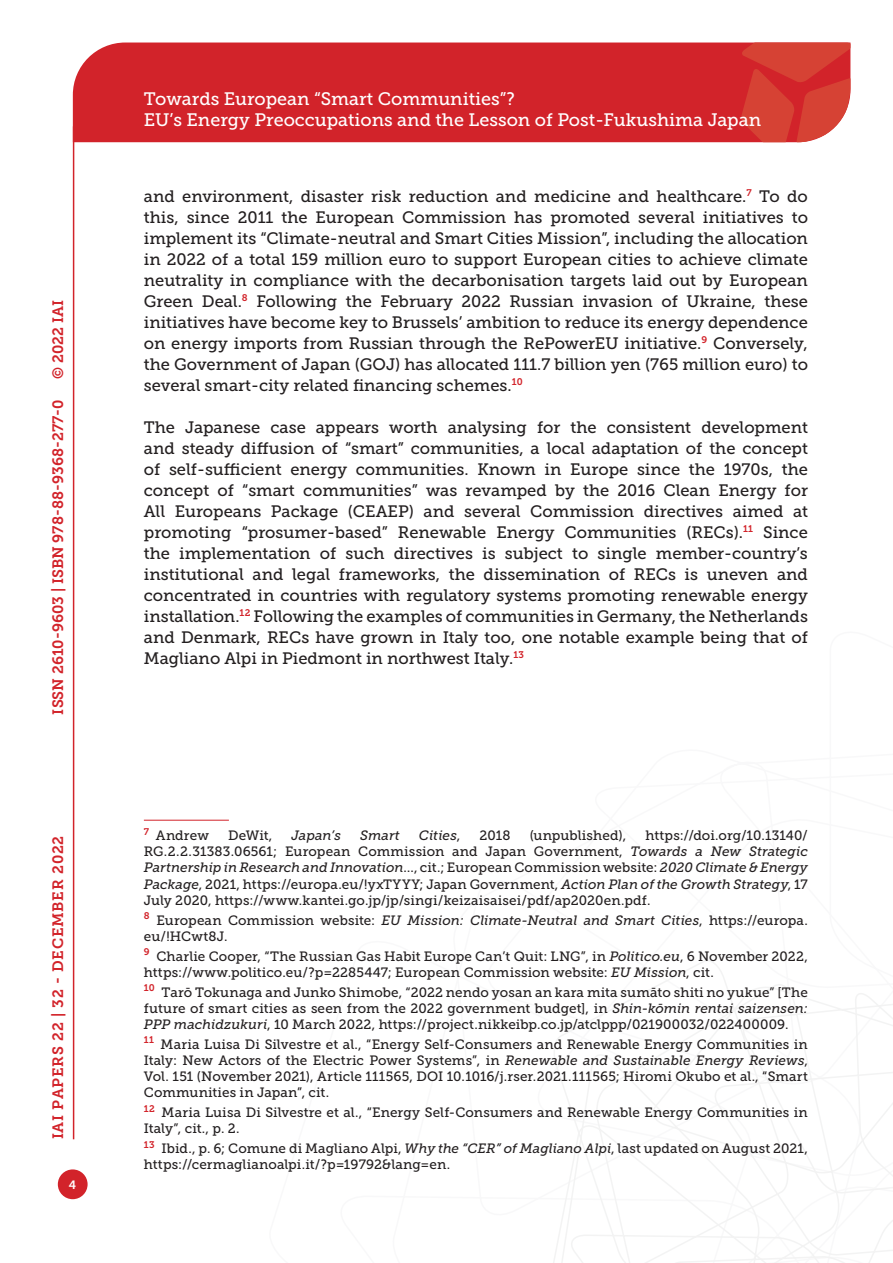
<style>
.page{position:relative;width:893px;height:1263px;background:#fff}
.page>*{position:absolute;margin:0;border:0;box-sizing:border-box;transform-origin:0 0}
.t1{font:18px/21.6px "Museo Slab 500";color:#fff}
.Testo{font:16.5px/21px "Museo Slab 500";color:#231f20;text-align:justify}
.t2{font:15px "Museo Slab 700";color:#d2232a}
.t3{font:15px "Museo Slab 700";letter-spacing:.05em;color:#d2232a}
.Nota{font:13.5px/16.2px "Museo Slab 500";letter-spacing:.01em;color:#231f20}
.Nota-2{font:italic 13.5px "Museo Slab 500";letter-spacing:.005em;color:#231f20}
.t4{font:12px "Museo Slab 700";color:#fff}
.s1{font-style:normal}
.s2{font-style:italic}
</style>
<div class="page">
<svg style="left:553px;top:960px;width:340px;height:303px"></svg>
<div style="left:73px;top:43px;width:668px;height:99px;background:#d2232a"></div>
<svg style="left:741px;top:43px;width:109px;height:99px;background:#d6433b"></svg>
<div style="left:58px;top:1169px;width:30px;height:30px;background:#d2232a;border-radius:50%"></div>
<hr style="left:73px;top:126px;width:1px;height:1013px;background:#d2232a">
<hr style="left:144px;top:820px;width:85px;height:1px;background:#d2232a">
<p class="t2" style="left:50px;top:379px;width:80px;rotate:-90deg">© 2022 IAI</p>
<p class="t2" style="left:49px;top:714px;width:316px;rotate:-90deg">ISSN 2610-9603 | ISBN 978-88-9368-277-0</p>
<p class="t3" style="left:50px;top:1139px;width:305px;rotate:-90deg">IAI PAPERS 22 | 32 - DECEMBER 2022</p>
<p class="t4" style="left:69px;top:1178px;width:9px">4</p>
<p class="t1" style="left:144px;top:88px;width:619px">Towards European “Smart Communities”?<br>EU’s Energy Preoccupations and the Lesson of Post-Fukushima Japan</p>
<p class="Testo" style="left:144px;top:186px;width:666px">and environment, disaster risk reduction and medicine and healthcare.<sup>7</sup> To do this, since 2011 the European Commission has promoted several initiatives to implement its “Climate-neutral and Smart Cities Mission”, including the allocation in 2022 of a total 159 million euro to support European cities to achieve climate neutrality in compliance with the decarbonisation targets laid out by European Green Deal.<sup>8</sup> Following the February 2022 Russian invasion of Ukraine, these initiatives have become key to Brussels’ ambition to reduce its energy dependence on energy imports from Russian through the RePowerEU initiative.<sup>9</sup> Conversely, the Government of Japan (GOJ) has allocated 111.7 billion yen (765 million euro) to several smart-city related financing schemes.<sup>10</sup></p>
<p class="Testo" style="left:144px;top:417px;width:666px">The Japanese case appears worth analysing for the consistent development and steady diffusion of “smart” communities, a local adaptation of the concept of self-sufficient energy communities. Known in Europe since the 1970s, the concept of “smart communities” was revamped by the 2016 Clean Energy for All Europeans Package (CEAEP) and several Commission directives aimed at promoting “prosumer-based” Renewable Energy Communities (RECs).<sup>11</sup> Since the implementation of such directives is subject to single member-country’s institutional and legal frameworks, the dissemination of RECs is uneven and concentrated in countries with regulatory systems promoting renewable energy installation.<sup>12</sup> Following the examples of communities in Germany, the Netherlands and Denmark, RECs have grown in Italy too, one notable example being that of Magliano Alpi in Piedmont in northwest Italy.<sup>13</sup></p>
<p class="Nota" style="left:144px;top:827px;width:67px"><sup>7</sup> Andrew</p>
<p class="Nota" style="left:228px;top:827px;width:46px">DeWit,</p>
<p class="Nota-2" style="left:292px;top:828px;width:51px">Japan’s</p>
<p class="Nota-2" style="left:360px;top:828px;width:41px">Smart</p>
<p class="Nota-2" style="left:419px;top:828px;width:43px">Cities<span class="s1">,</span></p>
<p class="Nota" style="left:479px;top:827px;width:33px">2018</p>
<p class="Nota" style="left:530px;top:827px;width:98px">(unpublished),</p>
<p class="Nota" style="left:144px;top:827px;width:666px;text-align:justify;text-indent:502px">https://doi.org/10.13140/ RG.2.2.31383.06561; European Commission and Japan Government, <span class="s2">Towards a New Strategic Partnership in Research and Innovation</span>…, cit.; European Commission website: <span class="s2">2020 Climate &amp; Energy Package</span>, 2021, https://europa.eu/!yxTYYY; Japan Government, <span class="s2">Action Plan of the Growth Strategy</span>, 17<br>July 2020, https://www.kantei.go.jp/jp/singi/keizaisaisei/pdf/ap2020en.pdf.</p>
<p class="Nota" style="left:144px;top:912px;width:666px"><sup>8</sup> European Commission website: <span class="s2">EU Mission: Climate-Neutral and Smart Cities</span>, https://europa. eu/!HCwt8J.</p>
<p class="Nota" style="left:144px;top:948px;width:666px"><sup>9</sup> Charlie Cooper, “The Russian Gas Habit Europe Can’t Quit: LNG”, in <span class="s2">Politico.eu</span>, 6 November 2022, https://www.politico.eu/?p=2285447; European Commission website: <span class="s2">EU Mission</span>, cit.</p>
<p class="Nota" style="left:144px;top:984px;width:666px;text-align:justify"><sup>10</sup> Tarō Tokunaga and Junko Shimobe, “2022 nendo yosan an kara mita sumāto shiti no yukue” [The future of smart cities as seen from the 2022 government budget], in <span class="s2">Shin-kōmin rentai saizensen:<br>PPP machidzukuri</span>, 10 March 2022, https://project.nikkeibp.co.jp/atclppp/021900032/022400009.</p>
<p class="Nota" style="left:144px;top:1036px;width:666px;text-align:justify"><sup>11</sup> Maria Luisa Di Silvestre et al., “Energy Self-Consumers and Renewable Energy Communities in Italy: New Actors of the Electric Power Systems”, in <span class="s2">Renewable and Sustainable Energy Reviews</span>, Vol. 151 (November 2021), Article 111565, DOI 10.1016/j.rser.2021.111565; Hiromi Okubo et al., “Smart Communities in Japan”, cit.</p>
<p class="Nota" style="left:144px;top:1104px;width:666px"><sup>12</sup> Maria Luisa Di Silvestre et al., “Energy Self-Consumers and Renewable Energy Communities in<br>Italy”, cit., p. 2.</p>
<p class="Nota" style="left:144px;top:1140px;width:666px"><sup>13</sup> Ibid., p. 6; Comune di Magliano Alpi, <span class="s2">Why the “CER” of Magliano Alpi</span>, last updated on August 2021, https://cermaglianoalpi.it/?p=19792&amp;lang=en.</p>
</div>
